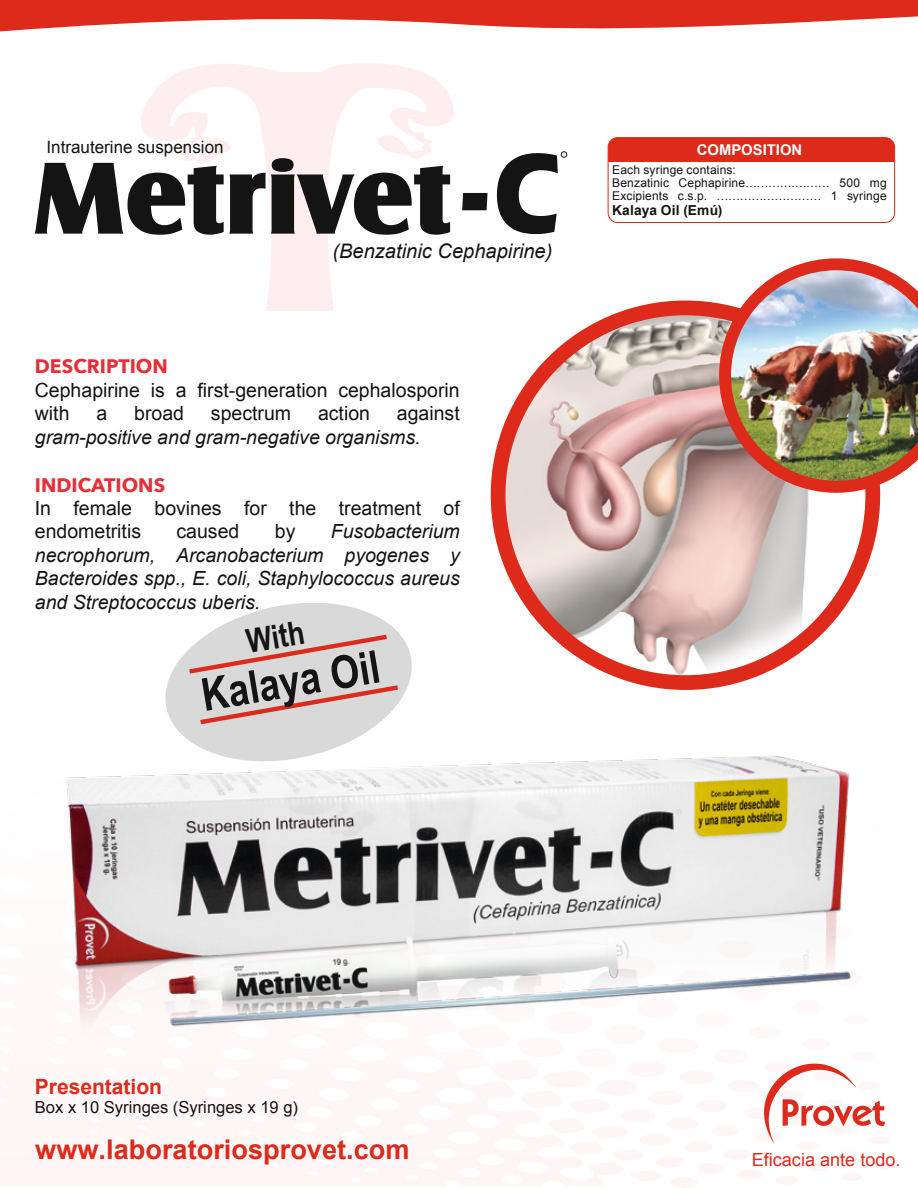
<style>
.page{position:relative;width:918px;height:1188px;background:#fff}
.page>*{position:absolute;margin:0;border:0;box-sizing:border-box;transform-origin:0 0}
.t1{font:700 45.45px "Arial Narrow";color:#141415}
.t2{font:700 33px "Arial Narrow";color:#141415}
.t3{font:700 27.15px "Arial";color:#dd2a1b}
.t4{font:700 21px "Arial";color:#dd2a1b}
.t5{font:italic 20.1px "Arial";color:#141415}
.t6{font:italic 19.5px/23.4px "Arial";color:#141415;text-align:justify}
.t7{font:19.5px/23.4px "Arial";color:#141415}
.t8{font:700 19.5px "Avenir Next";color:#e53038}
.t9{font:18.15px "Arial";color:#dd2a1b}
.t10{font:17.1px "Arial";color:#141415}
.t11{font:16.5px "Arial";color:#141415}
.t12{font:700 14.85px "Arial";color:#fff}
.t13{font:700 13.8px "Arial";letter-spacing:.01em;color:#141415}
.t14{font:12px/13px "Arial";letter-spacing:.01em;color:#141415}
</style>
<div class="page">
<img style="left:499px;top:308px;width:373px;height:375px">
<div style="left:491px;top:301px;width:389px;height:389px;border:15px solid #dd2a1b;border-radius:50%"></div>
<img style="left:719px;top:258px;width:199px;height:235px">
<svg style="left:0;top:0;width:918px;height:32px"></svg>
<svg style="left:764px;top:1063px;width:121px;height:81px"></svg>
<div style="left:608px;top:137px;width:287px;height:86px;border:1px solid #dd2a1b;border-radius:10px"></div>
<div style="left:608px;top:138px;width:287px;height:23px;background:#dd2a1b"></div>
<svg style="left:141px;top:63px;width:313px;height:248px"></svg>
<svg style="left:34px;top:158px;width:416px;height:77px"></svg>
<svg style="left:462px;top:193px;width:26px;height:17px"></svg>
<svg style="left:497px;top:152px;width:70px;height:82px"></svg>
<img style="left:65px;top:756px;width:786px;height:274px">
<svg style="left:158px;top:603px;width:262px;height:168px;fill:#d9d9da"></svg>
<svg style="left:200px;top:685px;width:198px;height:39px;background:#dac6c5"></svg>
<svg style="left:189px;top:635px;width:198px;height:39px;background:#d9c5c4"></svg>
<p class="t10" style="left:46px;top:136px;width:179px">Intrauterine suspension</p>
<p class="t5" style="left:333px;top:238px;width:222px">(Benzatinic Cephapirine)</p>
<p class="t8" style="left:35px;top:350px;width:135px">DESCRIPTION</p>
<p class="t7" style="left:35px;top:379px;width:426px">Cephapirine is a first-generation cephalosporin with</p>
<p class="t7" style="left:96px;top:402px;width:12px">a</p>
<p class="t7" style="left:134px;top:402px;width:51px">broad</p>
<p class="t7" style="left:211px;top:402px;width:82px">spectrum</p>
<p class="t7" style="left:318px;top:402px;width:54px">action</p>
<p class="t7" style="left:397px;top:402px;width:64px">against</p>
<p class="t6" style="left:35px;top:425px;width:387px">gram-positive and gram-negative organisms.</p>
<p class="t8" style="left:35px;top:468px;width:132px">INDICATIONS</p>
<p class="t7" style="left:35px;top:497px;width:426px">In female bovines for the treatment of endometritis</p>
<p class="t6" style="left:35px;top:520px;width:426px;text-indent:296px">Fusobacterium necrophorum, Arcanobacterium pyogenes y Bacteroides spp., E. coli, Staphylococcus aureus and Streptococcus uberis.</p>
<p class="t7" style="left:177px;top:520px;width:64px">caused</p>
<p class="t7" style="left:275px;top:520px;width:22px">by</p>
<h2 class="t2" style="left:243px;top:616px;width:60px;rotate:-9deg">With</h2>
<h1 class="t1" style="left:196px;top:661px;width:182px;rotate:-9deg">Kalaya Oil</h1>
<p class="t12" style="left:697px;top:140px;width:107px">COMPOSITION</p>
<p class="t14" style="left:612px;top:163px;width:276px">Each syringe contains:<br>Benzatinic Cephapirine………….……… 500 mg<br>Excipients c.s.p. ……………………… 1 syringe</p>
<p class="t13" style="left:612px;top:201px;width:112px">Kalaya Oil (Emú)</p>
<p class="t4" style="left:35px;top:1072px;width:129px">Presentation</p>
<p class="t11" style="left:35px;top:1097px;width:265px">Box x 10 Syringes (Syringes x 19 g)</p>
<h3 class="t3" style="left:35px;top:1131px;width:376px">www.laboratoriosprovet.com</h3>
<p class="t9" style="left:752px;top:1148px;width:150px">Eficacia ante todo.</p>
</div>
